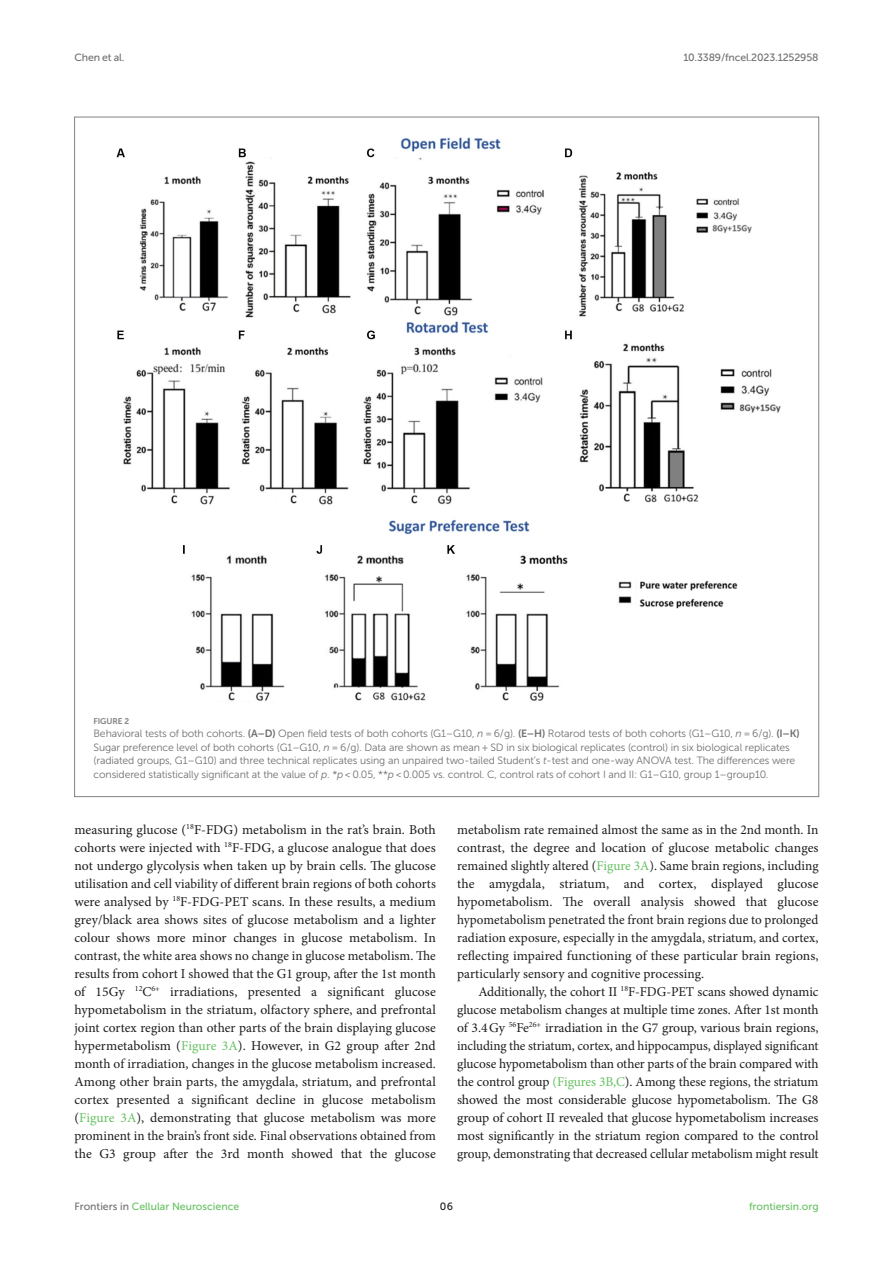
<style>
.page{position:relative;width:893px;height:1263px;background:#fff}
.page>*{position:absolute;margin:0;border:0;box-sizing:border-box;transform-origin:0 0}
.TEXT_FLUSH{font:13.5px/18px "Minion Pro";letter-spacing:.005em;color:#1b1c1b;text-align:justify}
.TEXT{font:13.5px/18px "Minion Pro";letter-spacing:-.005em;color:#1b1c1b;text-align:justify}
.FIG_LEG{font:10.5px/13.5px "Museo Sans 300";letter-spacing:-.01em;color:#706f70}
.t1{font:10.5px "Museo Sans 500";color:#65c161}
.t2{font:10.5px "Museo Sans 500";letter-spacing:-.015em;color:#706f70}
.t3{font:10.5px "Museo Sans 500";color:#1b1c1b}
.FIG_HD{font:8.25px "Museo Sans 700";letter-spacing:-.01em;color:#7e7f7f}
.s1{font-family:"Museo Sans 700"}
.s2{font-style:italic}
.s3{color:#65c161}
.s4{color:#706f70}
</style>
<div class="page">
<img style="left:116px;top:137px;width:665px;height:564px">
<p class="t2" style="left:74px;top:51px;width:52px">Chen et al.</p>
<p class="t2" style="left:683px;top:51px;width:137px">10.3389/fncel.2023.1252958</p>
<p class="FIG_HD" style="left:94px;top:716px;width:37px">FIGURE 2</p>
<p class="FIG_LEG" style="left:94px;top:727px;width:708px">Behavioral tests of both cohorts. <span class="s1">(A–D)</span> Open field tests of both cohorts (G1–G10, <span class="s2">n</span> = 6/g). <span class="s1">(E–H)</span> Rotarod tests of both cohorts (G1–G10, <span class="s2">n</span> = 6/g). <span class="s1">(I–K)<br></span>Sugar preference level of both cohorts (G1–G10, <span class="s2">n</span> = 6/g). Data are shown as mean + SD in six biological replicates (control) in six biological replicates (radiated groups, G1–G10) and three technical replicates using an unpaired two-tailed Student’s <span class="s2">t</span>-test and one-way ANOVA test. The differences were considered statistically significant at the value of <span class="s2">p</span>. *<span class="s2">p</span> &lt; 0.05, **<span class="s2">p</span> &lt; 0.005 vs. control. C, control rats of cohort I and II: G1–G10, group 1–group10.</p>
<p class="TEXT_FLUSH" style="left:74px;top:821px;width:363px">measuring glucose (<sup>18</sup>F-FDG) metabolism in the rat’s brain. Both cohorts were injected with <sup>18</sup>F-FDG, a glucose analogue that does not undergo glycolysis when taken up by brain cells. The glucose utilisation and cell viability of different brain regions of both cohorts were analysed by <sup>18</sup>F-FDG-PET scans. In these results, a medium grey/black area shows sites of glucose metabolism and a lighter colour shows more minor changes in glucose metabolism. In contrast, the white area shows no change in glucose metabolism. The results from cohort I showed that the G1 group, after the 1st month of 15Gy <sup>12</sup>C<sup>6+</sup> irradiations, presented a significant glucose hypometabolism in the striatum, olfactory sphere, and prefrontal joint cortex region than other parts of the brain displaying glucose hypermetabolism (<span class="s3">Figure 3A</span>). However, in G2 group after 2nd month of irradiation, changes in the glucose metabolism increased.<br>Among other brain parts, the amygdala, striatum, and prefrontal cortex presented a significant decline in glucose metabolism (<span class="s3">Figure 3A</span>), demonstrating that glucose metabolism was more prominent in the brain’s front side. Final observations obtained from the G3 group after the 3rd month showed that the glucose</p>
<p class="TEXT_FLUSH" style="left:457px;top:821px;width:363px">metabolism rate remained almost the same as in the 2nd month. In contrast, the degree and location of glucose metabolic changes remained slightly altered (<span class="s3">Figure 3A</span>). Same brain regions, including the amygdala, striatum, and cortex, displayed glucose hypometabolism. The overall analysis showed that glucose hypometabolism penetrated the front brain regions due to prolonged radiation exposure, especially in the amygdala, striatum, and cortex, reflecting impaired functioning of these particular brain regions, particularly sensory and cognitive processing.</p>
<p class="TEXT" style="left:457px;top:983px;width:363px;text-indent:21px">Additionally, the cohort II <sup>18</sup>F-FDG-PET scans showed dynamic glucose metabolism changes at multiple time zones. After 1st month of 3.4Gy <sup>56</sup>Fe<sup>26+</sup> irradiation in the G7 group, various brain regions, including the striatum, cortex, and hippocampus, displayed significant glucose hypometabolism than other parts of the brain compared with the control group <span class="s3">(Figures 3B,C</span>). Among these regions, the striatum showed the most considerable glucose hypometabolism. The G8 group of cohort II revealed that glucose hypometabolism increases most significantly in the striatum region compared to the control group, demonstrating that decreased cellular metabolism might result</p>
<p class="t1" style="left:74px;top:1200px;width:166px"><span class="s4">Frontiers in</span> Cellular Neuroscience</p>
<p class="t3" style="left:440px;top:1200px;width:15px">06</p>
<p class="t1" style="left:749px;top:1200px;width:71px">frontiersin.org</p>
</div>
